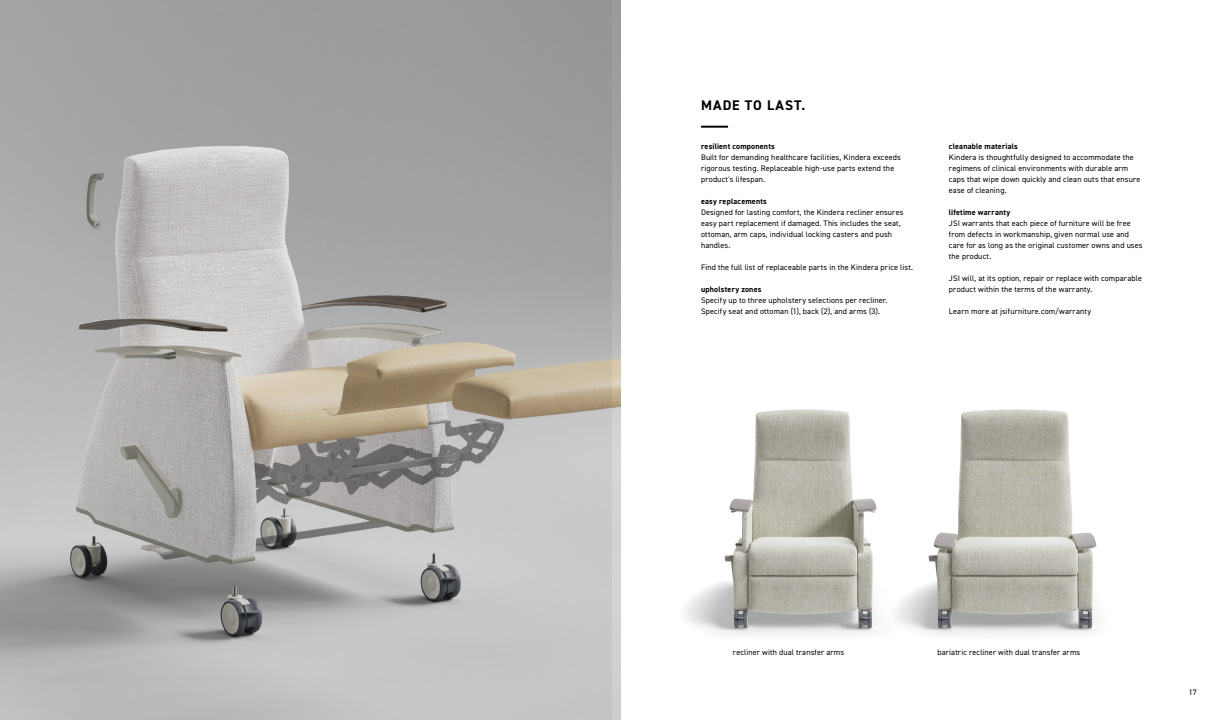
<style>
.page{position:relative;width:1224px;height:720px;background:#fff}
.page>*{position:absolute;margin:0;border:0;box-sizing:border-box;transform-origin:0 0}
.t1{font:700 14px "DIN2014";letter-spacing:.075em;color:#000}
.t2{font:8px/11px "DIN2014";letter-spacing:.02em;color:#000}
.t3{font:700 8px "DIN2014";letter-spacing:.025em;color:#000}
</style>
<div class="page">
<img style="left:0;top:0;width:621px;height:720px">
<img style="left:684px;top:409px;width:154px;height:226px">
<img style="left:838px;top:409px;width:259px;height:226px">
<div style="left:938px;top:127px;width:12px;height:12px;border:1px solid #fff;border-radius:50%"></div>
<hr style="left:701px;top:126px;width:27px;height:2px;background:#000">
<h1 class="t1" style="left:701px;top:96px;width:106px">MADE TO LAST.</h1>
<p class="t3" style="left:701px;top:141px;width:75px">resilient components</p>
<p class="t2" style="left:701px;top:152px;width:201px">Built for demanding healthcare facilities, Kindera exceeds rigorous testing. Replaceable high-use parts extend the product's lifespan.</p>
<p class="t3" style="left:701px;top:196px;width:67px">easy replacements</p>
<p class="t2" style="left:701px;top:207px;width:204px">Designed for lasting comfort, the Kindera recliner ensures easy part replacement if damaged. This includes the seat, ottoman, arm caps, individual locking casters and push handles.</p>
<p class="t2" style="left:701px;top:262px;width:213px">Find the full list of replaceable parts in the Kindera price list.</p>
<p class="t3" style="left:701px;top:284px;width:62px">upholstery zones</p>
<p class="t2" style="left:701px;top:295px;width:188px">Specify up to three upholstery selections per recliner.<br>Specify seat and ottoman (1), back (2), and arms (3).</p>
<p class="t3" style="left:949px;top:141px;width:71px">cleanable materials</p>
<p class="t2" style="left:949px;top:152px;width:193px">Kindera is thoughtfully designed to accommodate the regimens of clinical environments with durable arm caps that wipe down quickly and clean outs that ensure ease of cleaning.</p>
<p class="t3" style="left:949px;top:207px;width:63px">lifetime warranty</p>
<p class="t2" style="left:949px;top:218px;width:195px">JSI warrants that each piece of furniture will be free from defects in workmanship, given normal use and care for as long as the original customer owns and uses the product.</p>
<p class="t2" style="left:949px;top:273px;width:195px">JSI will, at its option, repair or replace with comparable product within the terms of the warranty.</p>
<p class="t2" style="left:949px;top:306px;width:144px">Learn more at jsifurniture.com/warranty</p>
<p class="t2" style="left:733px;top:647px;width:113px">recliner with dual transfer arms</p>
<p class="t2" style="left:937px;top:647px;width:144px">bariatric recliner with dual transfer arms</p>
<p class="t2" style="left:1189px;top:687px;width:9px">17</p>
</div>
